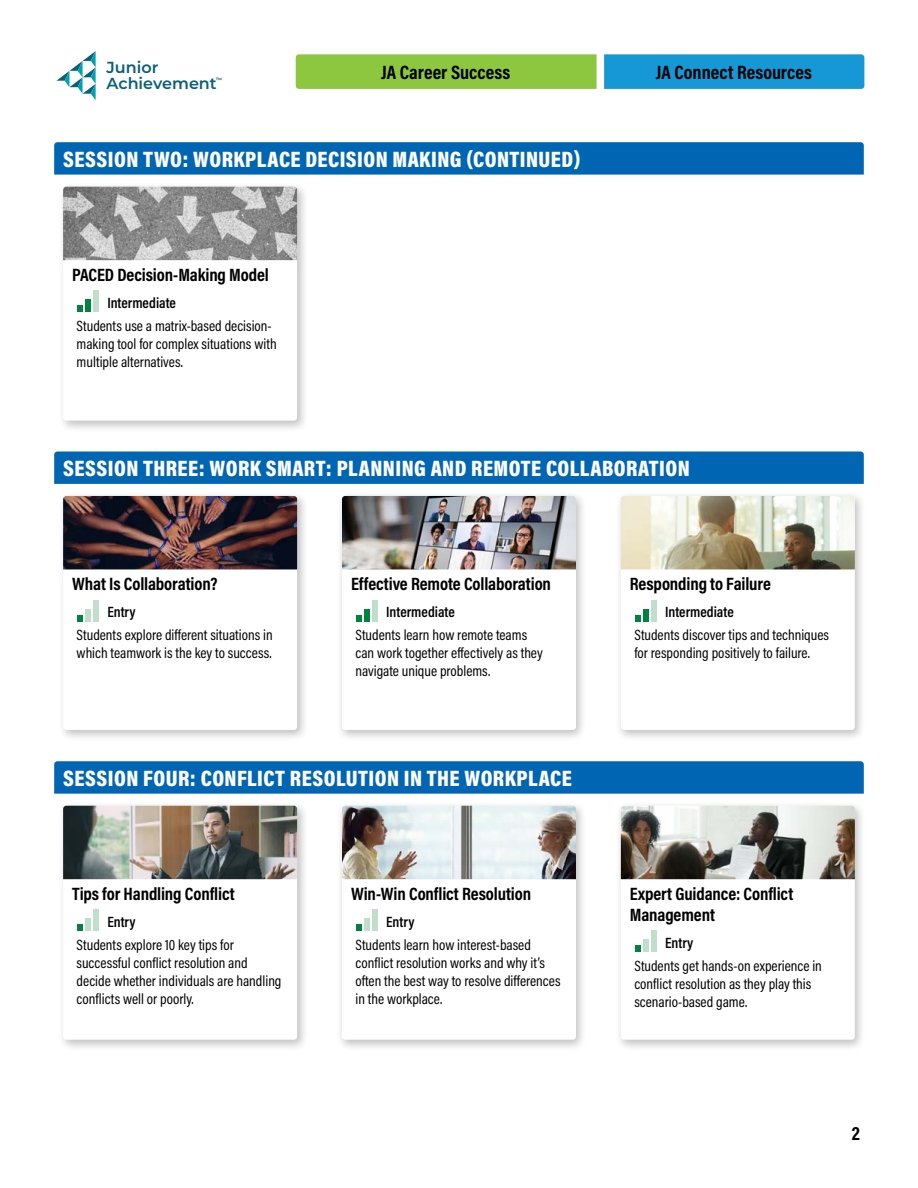
<style>
.page{position:relative;width:918px;height:1188px;background:#fff}
.page>*{position:absolute;margin:0;border:0;box-sizing:border-box;transform-origin:0 0}
.H2_card{font:900 22.5px "Acumin Pro Cond";letter-spacing:.02em;color:#fff}
.t1{font:700 19.5px "Acumin Pro Cond";color:#000}
.H3_card{font:700 18px/21px "Acumin Pro Cond";letter-spacing:-.005em;color:#000}
.t2{font:600 16.05px/16px "Montserrat";color:#096077}
.checklist_card{font:15px/18px "Acumin Pro Cond";color:#000}
.body_difficulty_card{font:600 15px "Acumin Pro Cond";color:#000}
.t3{font:600 6.15px "Montserrat";color:#096077}
</style>
<div class="page">
<div style="left:296px;top:54px;width:301px;height:35px;background:#8dc63f"></div>
<div style="left:604px;top:54px;width:260px;height:35px;background:#1598d5"></div>
<svg style="left:56px;top:51px;width:40px;height:49px"></svg>
<div style="left:54px;top:142px;width:810px;height:33px;background:#0066b3"></div>
<div style="left:57px;top:181px;width:252px;height:252px;background:#000;opacity:.25"></div>
<svg style="left:63px;top:260px;width:234px;height:161px"></svg>
<img style="left:63px;top:187px;width:234px;height:73px">
<div style="left:93px;top:290px;width:6px;height:22px;background:#c0dfcb"></div>
<div style="left:85px;top:299px;width:6px;height:13px;background:#00833e"></div>
<div style="left:77px;top:305px;width:6px;height:7px;background:#00833e"></div>
<div style="left:54px;top:452px;width:810px;height:32px;background:#0066b3"></div>
<div style="left:57px;top:491px;width:252px;height:251px;background:#000;opacity:.25"></div>
<svg style="left:63px;top:569px;width:234px;height:161px"></svg>
<img style="left:63px;top:496px;width:234px;height:73px">
<div style="left:93px;top:600px;width:6px;height:21px;background:#c0dfcb"></div>
<div style="left:85px;top:609px;width:6px;height:12px;background:#c0dfcb"></div>
<svg style="left:77px;top:615px;width:6px;height:6px"></svg>
<div style="left:336px;top:491px;width:251px;height:251px;background:#000;opacity:.25"></div>
<svg style="left:342px;top:569px;width:234px;height:161px"></svg>
<img style="left:342px;top:496px;width:234px;height:73px">
<div style="left:372px;top:600px;width:6px;height:21px;background:#c0dfcb"></div>
<div style="left:364px;top:609px;width:6px;height:12px;background:#00833e"></div>
<svg style="left:356px;top:615px;width:6px;height:6px"></svg>
<div style="left:615px;top:491px;width:251px;height:251px;background:#000;opacity:.25"></div>
<svg style="left:621px;top:569px;width:234px;height:161px"></svg>
<img style="left:621px;top:496px;width:234px;height:73px">
<div style="left:651px;top:600px;width:5px;height:21px;background:#c0dfcb"></div>
<div style="left:643px;top:609px;width:5px;height:12px;background:#00833e"></div>
<svg style="left:635px;top:615px;width:5px;height:6px"></svg>
<div style="left:54px;top:761px;width:810px;height:33px;background:#0066b3"></div>
<div style="left:57px;top:800px;width:252px;height:252px;background:#000;opacity:.25"></div>
<svg style="left:63px;top:879px;width:234px;height:161px"></svg>
<img style="left:63px;top:806px;width:234px;height:73px">
<div style="left:93px;top:909px;width:6px;height:22px;background:#c0dfcb"></div>
<div style="left:85px;top:918px;width:6px;height:13px;background:#c0dfcb"></div>
<div style="left:77px;top:924px;width:6px;height:7px;background:#00833e"></div>
<div style="left:336px;top:800px;width:251px;height:252px;background:#000;opacity:.25"></div>
<svg style="left:342px;top:879px;width:234px;height:161px"></svg>
<img style="left:342px;top:806px;width:234px;height:73px">
<div style="left:372px;top:909px;width:6px;height:22px;background:#c0dfcb"></div>
<div style="left:364px;top:918px;width:6px;height:13px;background:#c0dfcb"></div>
<div style="left:356px;top:924px;width:6px;height:7px;background:#00833e"></div>
<div style="left:615px;top:800px;width:251px;height:252px;background:#000;opacity:.25"></div>
<svg style="left:621px;top:879px;width:234px;height:161px"></svg>
<img style="left:621px;top:806px;width:234px;height:73px">
<div style="left:651px;top:930px;width:5px;height:22px;background:#c0dfcb"></div>
<div style="left:643px;top:939px;width:5px;height:13px;background:#c0dfcb"></div>
<svg style="left:635px;top:945px;width:5px;height:7px"></svg>
<p class="t2" style="left:107px;top:59px;width:112px">Junior<br>Achievement</p>
<p class="t3" style="left:216px;top:75px;width:8px">™</p>
<h2 class="t1" style="left:381px;top:59px;width:130px">JA Career Success</h2>
<h2 class="t1" style="left:656px;top:59px;width:158px">JA Connect Resources</h2>
<p class="H2_card" style="left:63px;top:144px;width:519px">SESSION TWO: WORKPLACE DECISION MAKING (CONTINUED)</p>
<p class="H3_card" style="left:72px;top:264px;width:198px">PACED Decision-Making Model</p>
<p class="body_difficulty_card" style="left:107px;top:293px;width:70px">Intermediate</p>
<p class="checklist_card" style="left:77px;top:316px;width:202px">Students use a matrix-based decision&shy;making tool for complex situations with multiple alternatives.</p>
<p class="H2_card" style="left:63px;top:454px;width:628px">SESSION THREE: WORK SMART: PLANNING AND REMOTE COLLABORATION</p>
<p class="H3_card" style="left:72px;top:573px;width:147px">What Is Collaboration?</p>
<p class="body_difficulty_card" style="left:107px;top:602px;width:30px">Entry</p>
<p class="checklist_card" style="left:77px;top:626px;width:198px">Students explore different situations in which teamwork is the key to success.</p>
<p class="H3_card" style="left:351px;top:573px;width:202px">Effective Remote Collaboration</p>
<p class="body_difficulty_card" style="left:386px;top:602px;width:70px">Intermediate</p>
<p class="checklist_card" style="left:356px;top:626px;width:189px">Students learn how remote teams can work together effectively as they navigate unique problems.</p>
<p class="H2_card" style="left:63px;top:763px;width:510px">SESSION FOUR: CONFLICT RESOLUTION IN THE WORKPLACE</p>
<p class="H3_card" style="left:72px;top:883px;width:164px">Tips for Handling Conflict</p>
<p class="body_difficulty_card" style="left:107px;top:912px;width:30px">Entry</p>
<p class="checklist_card" style="left:77px;top:935px;width:206px">Students explore 10 key tips for successful conflict resolution and decide whether individuals are handling conflicts well or poorly.</p>
<p class="H3_card" style="left:351px;top:883px;width:182px">Win-Win Conflict Resolution</p>
<p class="body_difficulty_card" style="left:386px;top:912px;width:30px">Entry</p>
<p class="checklist_card" style="left:356px;top:935px;width:207px">Students learn how interest-based conflict resolution works and why it’s often the best way to resolve differences in the workplace.</p>
<p class="H3_card" style="left:630px;top:573px;width:143px">Responding to Failure</p>
<p class="body_difficulty_card" style="left:665px;top:602px;width:70px">Intermediate</p>
<p class="checklist_card" style="left:634px;top:626px;width:196px">Students discover tips and techniques for responding positively to failure.</p>
<p class="H3_card" style="left:630px;top:883px;width:165px">Expert Guidance: Conflict<br>Management</p>
<p class="body_difficulty_card" style="left:665px;top:933px;width:30px">Entry</p>
<p class="checklist_card" style="left:634px;top:956px;width:189px">Students get hands-on experience in conflict resolution as they play this scenario-based game.</p>
<h2 class="t1" style="left:852px;top:1120px;width:10px">2</h2>
</div>
